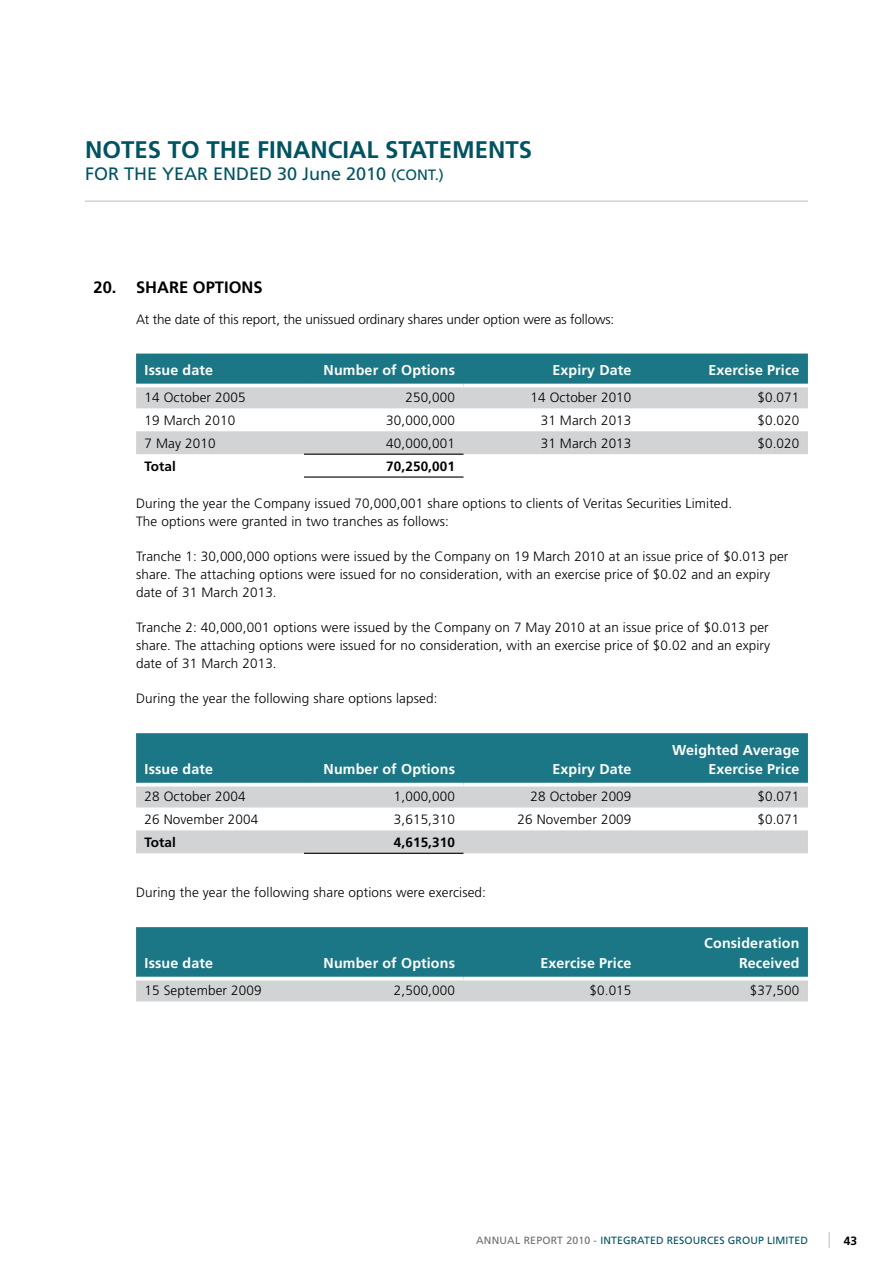
<style>
.page{position:relative;width:893px;height:1263px;background:#fff}
.page>*{position:absolute;margin:0;border:0;box-sizing:border-box;transform-origin:0 0}
.t1{font:700 24px "Frutiger";color:#005361}
.t2{font:18px "Frutiger";color:#005361}
.t3{font:700 16.5px "Frutiger";color:#000}
.t4{font:700 14.25px/19.5px "Frutiger";letter-spacing:.01em;color:#fff;text-align:right}
.t5{font:300 13.5px/18px "Frutiger";letter-spacing:.01em;color:#000}
.t6{font:300 13.5px "Frutiger";letter-spacing:-.01em;color:#000}
.t7{font:700 13.5px "Frutiger";letter-spacing:.01em;color:#000}
.t8{font:700 12px "Frutiger";color:#000}
.t9{font:10.5px "Frutiger";letter-spacing:.01em;color:#005361}
.s1{font-size:15px}
.s2{color:#6d6e71}
</style>
<div class="page">
<svg style="left:828px;top:1232px;width:2px;height:16px"></svg>
<hr style="left:85px;top:200px;width:723px;height:2px;background:#d1d3d4">
<div style="left:136px;top:354px;width:672px;height:30px;background:#1b7786"></div>
<svg style="left:136px;top:387px;width:672px;height:67px;fill:#d1d3d4"></svg>
<hr style="left:304px;top:476px;width:159px;height:2px;background:#000">
<hr style="left:304px;top:454px;width:159px;height:1px;background:#000">
<div style="left:136px;top:733px;width:672px;height:50px;background:#1b7786"></div>
<svg style="left:136px;top:786px;width:672px;height:67px;fill:#d1d3d4"></svg>
<hr style="left:304px;top:853px;width:159px;height:1px;background:#000">
<svg style="left:136px;top:927px;width:672px;height:74px;background:#52939e"></svg>
<hr style="left:136px;top:977px;width:168px;height:3px;background:#fff">
<hr style="left:304px;top:977px;width:159px;height:3px;background:#fff">
<hr style="left:463px;top:977px;width:177px;height:3px;background:#fff">
<hr style="left:640px;top:977px;width:168px;height:3px;background:#fff">
<h1 class="t1" style="left:85px;top:136px;width:448px">NOTES TO THE FINANCIAL STATEMENTS</h1>
<h2 class="t2" style="left:85px;top:163px;width:360px">FOR THE YEAR ENDED 30 June 2010 <span class="s1">(CONT.)</span></h2>
<p class="t3" style="left:94px;top:278px;width:171px">20. SHARE OPTIONS</p>
<p class="t6" style="left:136px;top:311px;width:480px">At the date of this report, the unissued ordinary shares under option were as follows:</p>
<p class="t4" style="left:145px;top:360px;width:70px">Issue date</p>
<p class="t4" style="left:324px;top:360px;width:133px">Number of Options</p>
<p class="t4" style="left:552px;top:360px;width:81px">Expiry Date</p>
<p class="t4" style="left:708px;top:360px;width:93px">Exercise Price</p>
<p class="t5" style="left:145px;top:389px;width:102px">14 October 2005</p>
<p class="t5" style="left:405px;top:389px;width:51px">250,000</p>
<p class="t5" style="left:530px;top:389px;width:102px">14 October 2010</p>
<p class="t5" style="left:757px;top:389px;width:43px">$0.071</p>
<p class="t5" style="left:145px;top:411px;width:92px">19 March 2010</p>
<p class="t5" style="left:386px;top:411px;width:70px">30,000,000</p>
<p class="t5" style="left:541px;top:411px;width:92px">31 March 2013</p>
<p class="t5" style="left:757px;top:411px;width:43px">$0.020</p>
<p class="t5" style="left:145px;top:434px;width:72px">7 May 2010</p>
<p class="t5" style="left:386px;top:434px;width:70px">40,000,001</p>
<p class="t5" style="left:541px;top:434px;width:92px">31 March 2013</p>
<p class="t5" style="left:757px;top:434px;width:43px">$0.020</p>
<p class="t7" style="left:145px;top:458px;width:33px">Total</p>
<p class="t7" style="left:386px;top:458px;width:70px">70,250,001</p>
<p class="t5" style="left:136px;top:495px;width:598px">During the year the Company issued 70,000,001 share options to clients of Veritas Securities Limited.<br>The options were granted in two tranches as follows:</p>
<p class="t5" style="left:136px;top:548px;width:654px">Tranche 1: 30,000,000 options were issued by the Company on 19 March 2010 at an issue price of $0.013 per share. The attaching options were issued for no consideration, with an exercise price of $0.02 and an expiry date of 31 March 2013.</p>
<p class="t5" style="left:136px;top:619px;width:636px;text-align:justify">Tranche 2: 40,000,001 options were issued by the Company on 7 May 2010 at an issue price of $0.013 per share. The attaching options were issued for no consideration, with an exercise price of $0.02 and an expiry date of 31 March 2013.</p>
<p class="t5" style="left:136px;top:690px;width:303px">During the year the following share options lapsed:</p>
<p class="t4" style="left:145px;top:759px;width:70px">Issue date</p>
<p class="t4" style="left:324px;top:759px;width:133px">Number of Options</p>
<p class="t4" style="left:552px;top:759px;width:81px">Expiry Date</p>
<p class="t4" style="left:672px;top:740px;width:129px">Weighted Average<br>Exercise Price</p>
<p class="t5" style="left:145px;top:788px;width:102px">28 October 2004</p>
<p class="t5" style="left:394px;top:788px;width:63px">1,000,000</p>
<p class="t5" style="left:530px;top:788px;width:102px">28 October 2009</p>
<p class="t5" style="left:757px;top:788px;width:43px">$0.071</p>
<p class="t5" style="left:145px;top:810px;width:115px">26 November 2004</p>
<p class="t5" style="left:394px;top:810px;width:63px">3,615,310</p>
<p class="t5" style="left:518px;top:810px;width:115px">26 November 2009</p>
<p class="t5" style="left:757px;top:810px;width:43px">$0.071</p>
<p class="t7" style="left:145px;top:834px;width:33px">Total</p>
<p class="t7" style="left:394px;top:834px;width:63px">4,615,310</p>
<p class="t5" style="left:136px;top:884px;width:351px">During the year the following share options were exercised:</p>
<p class="t4" style="left:145px;top:953px;width:70px">Issue date</p>
<p class="t4" style="left:324px;top:953px;width:133px">Number of Options</p>
<p class="t4" style="left:540px;top:953px;width:93px">Exercise Price</p>
<p class="t4" style="left:704px;top:934px;width:97px">Consideration<br>Received</p>
<p class="t5" style="left:145px;top:982px;width:118px">15 September 2009</p>
<p class="t5" style="left:394px;top:982px;width:63px">2,500,000</p>
<p class="t5" style="left:589px;top:982px;width:43px">$0.015</p>
<p class="t5" style="left:750px;top:982px;width:51px">$37,500</p>
<p class="t9" style="left:476px;top:1234px;width:333px"><span class="s2">ANNUAL REPORT 2010 ‑</span> INTEGRATED RESOURCES GROUP LIMITED</p>
<p class="t8" style="left:844px;top:1233px;width:15px">43</p>
</div>
